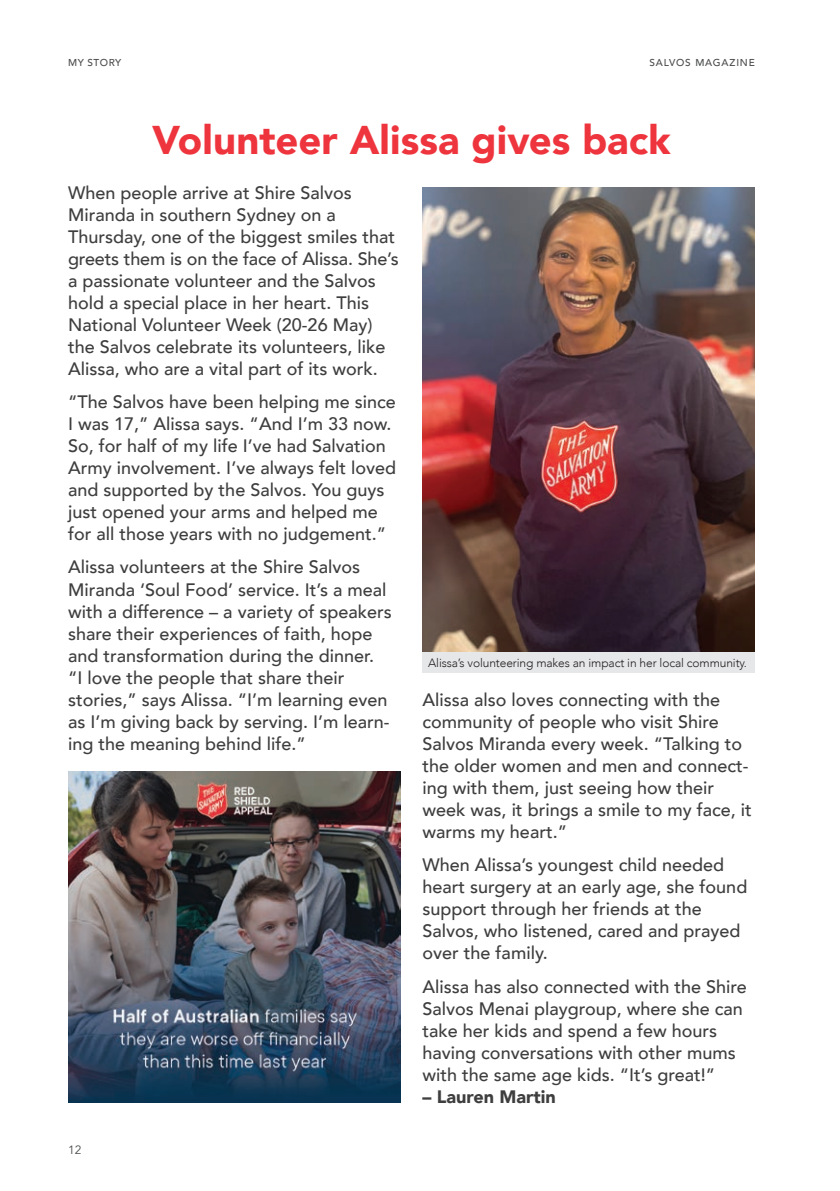
<style>
.page{position:relative;width:840px;height:1191px;background:#fff}
.page>*{position:absolute;margin:0;border:0;box-sizing:border-box;transform-origin:0 0}
.Salvos_Header{font:900 40px "Avenir";letter-spacing:.005em;color:#ee343d}
.Salvos_Body{font:500 18px/22px "Avenir";color:#3e3e3f}
.Salvos_Body-2{font:900 18px "Avenir";color:#3e3e3f}
.Image_Caption{font:300 12px "Avenir";letter-spacing:-.01em;color:#231f20}
.t1{font:12px "Avenir";color:#4b4c4d}
.Page_name_-_Left{font:500 10px "Avenir";letter-spacing:.08em;color:#4b4c4d}
.Page_name_-_Left-2{font:500 10px "Avenir";letter-spacing:.06em;color:#4b4c4d}
</style>
<div class="page">
<img style="left:422px;top:187px;width:332px;height:465px">
<div style="left:422px;top:652px;width:332px;height:20px;background:#e6e7e9"></div>
<img style="left:68px;top:772px;width:332px;height:330px">
<p class="Page_name_-_Left-2" style="left:68px;top:54px;width:55px">MY STORY</p>
<p class="Page_name_-_Left" style="left:649px;top:54px;width:107px">SALVOS MAGAZINE</p>
<p class="Salvos_Header" style="left:152px;top:106px;width:520px">Volunteer Alissa gives back</p>
<p class="Salvos_Body" style="left:68px;top:180px;width:332px">When people arrive at Shire Salvos Miranda in southern Sydney on a Thursday, one of the biggest smiles that greets them is on the face of Alissa. She’s a passionate volunteer and the Salvos hold a special place in her heart. This National Volunteer Week (20-26 May) the Salvos celebrate its volunteers, like Alissa, who are a vital part of its work.</p>
<p class="Salvos_Body" style="left:68px;top:390px;width:329px">“The Salvos have been helping me since I was 17,” Alissa says. “And I’m 33 now.<br>So, for half of my life I’ve had Salvation Army involvement. I’ve always felt loved and supported by the Salvos. You guys just opened your arms and helped me for all those years with no judgement.”</p>
<p class="Salvos_Body" style="left:68px;top:555px;width:325px">Alissa volunteers at the Shire Salvos Miranda ‘Soul Food’ service. It’s a meal with a difference – a variety of speakers share their experiences of faith, hope and transformation during the dinner. “I love the people that share their stories,” says Alissa. “I’m learning even as I’m giving back by serving. I’m learn&shy;ing the meaning behind life.”</p>
<p class="t1" style="left:68px;top:1142px;width:15px">12</p>
<p class="Image_Caption" style="left:428px;top:656px;width:320px">Alissa’s volunteering makes an impact in her local community.</p>
<p class="Salvos_Body" style="left:422px;top:687px;width:331px">Alissa also loves connecting with the community of people who visit Shire Salvos Miranda every week. “Talking to the older women and men and connect&shy;ing with them, just seeing how their week was, it brings a smile to my face, it warms my heart.”</p>
<p class="Salvos_Body" style="left:422px;top:853px;width:326px">When Alissa’s youngest child needed heart surgery at an early age, she found support through her friends at the Salvos, who listened, cared and prayed over the family.</p>
<p class="Salvos_Body" style="left:422px;top:974px;width:326px">Alissa has also connected with the Shire Salvos Menai playgroup, where she can take her kids and spend a few hours having conversations with other mums with the same age kids. “It’s great!”</p>
<p class="Salvos_Body-2" style="left:422px;top:1081px;width:135px">– Lauren Martin</p>
</div>
